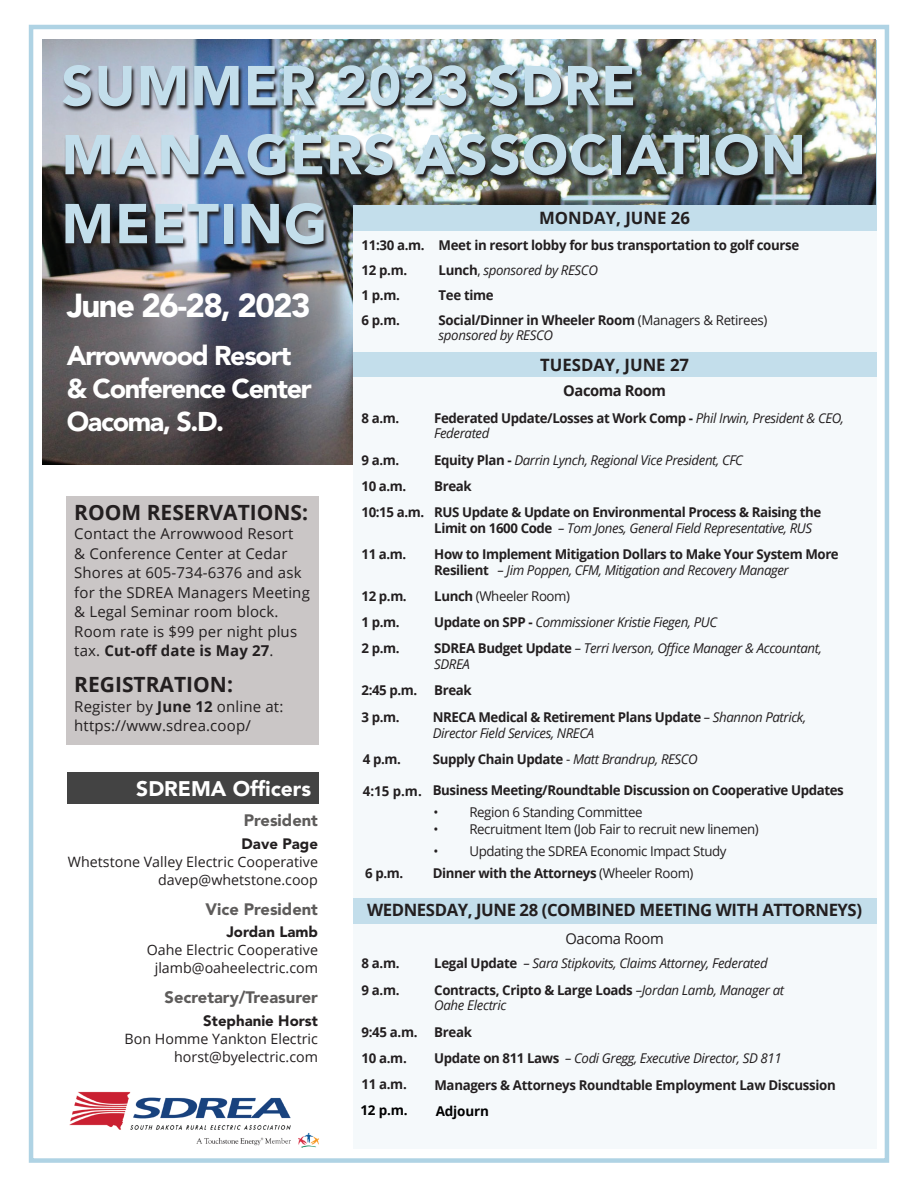
<style>
.page{position:relative;width:918px;height:1188px;background:#fff}
.page>*{position:absolute;margin:0;border:0;box-sizing:border-box;transform-origin:0 0}
.t1{font:900 55.5px/69px "Avenir LT Pro";letter-spacing:.02em;color:#c3deeb}
.t2{font:900 33px "Avenir LT Pro";letter-spacing:-.05em;color:#fff}
.t3{font:900 27px/33px "Avenir LT Pro";letter-spacing:-.05em;color:#fff}
.t4{font:700 21px "Open Sans";color:#231f20}
.t5{font:900 21px "Avenir LT Pro";color:#fff}
.t6{font:700 16.95px "Open Sans";letter-spacing:-.025em;color:#231f20}
.t7{font:700 16.95px "Open Sans";color:#231f20}
.t8{font:900 16.5px "Avenir LT Pro";color:#5e5c5b}
.t9{font:15px/19.5px "Open Sans";letter-spacing:.01em;color:#231f20}
.t10{font:900 15px "Avenir LT Pro";color:#231f20}
.t11{font:700 15px "Open Sans";letter-spacing:-.03em;color:#231f20}
.t12{font:15px "Open Sans";letter-spacing:-.025em;color:#231f20}
.t13{font:14.25px/18px "Open Sans";color:#231f20;text-align:right}
.t14{font:700 13.5px/15.8px "Open Sans";letter-spacing:-.03em;color:#231f20}
.t15{font:italic 13.5px/15.8px "Open Sans";letter-spacing:-.03em;color:#231f20}
.t16{font:13.5px/22.4px "Open Sans";letter-spacing:-.03em;color:#231f20}
.t17{font:700 13.5px "Open Sans";letter-spacing:-.01em;color:#000}
.s1{font-weight:700;font-style:normal}
.s2{font-style:normal}
.s3{font-weight:700}
.s4{font-weight:400}
.s5{font-weight:400;font-style:italic}
</style>
<div class="page">
<div style="left:29px;top:25px;width:860px;height:1138px;border:4px solid #afd3e4"></div>
<img style="left:43px;top:40px;width:833px;height:424px">
<div style="left:353px;top:231px;width:523px;height:123px;background:#f5f9fb"></div>
<div style="left:67px;top:772px;width:252px;height:32px;background:#434343"></div>
<img style="left:62px;top:65px;width:744px;height:185px">
<img style="left:69px;top:1091px;width:250px;height:57px">
<div style="left:353px;top:376px;width:523px;height:522px;background:#f5f9fb"></div>
<div style="left:353px;top:923px;width:523px;height:225px;background:#f5f9fb"></div>
<div style="left:67px;top:496px;width:252px;height:249px;background:#cac6c6"></div>
<div style="left:353px;top:898px;width:523px;height:25px;background:#c3deeb"></div>
<div style="left:353px;top:353px;width:523px;height:24px;background:#c3deeb"></div>
<div style="left:353px;top:206px;width:523px;height:25px;background:#c3deeb"></div>
<h1 class="t1" style="left:62px;top:52px;width:746px">SUMMER 2023 SDRE<br>MANAGERS ASSOCIATION<br>MEETING</h1>
<p class="t7" style="left:539px;top:206px;width:152px">MONDAY, JUNE 26</p>
<p class="t14" style="left:362px;top:233px;width:439px;line-height:24.8px">11:30 a.m. Meet in resort lobby for bus transportation to golf course<br>12 p.m.</p>
<p class="t15" style="left:439px;top:262px;width:161px"><span class="s1">Lunch</span><span class="s2">,</span> sponsored by RESCO</p>
<h2 class="t2" style="left:67px;top:285px;width:245px">June 26-28, 2023</h2>
<h3 class="t3" style="left:67px;top:339px;width:247px">Arrowwood Resort &amp; Conference Center<br>Oacoma, S.D.</h3>
<h3 class="t4" style="left:74px;top:497px;width:235px">ROOM RESERVATIONS:</h3>
<p class="t9" style="left:74px;top:524px;width:237px">Contact the Arrowwood Resort<br>&amp; Conference Center at Cedar<br>Shores at 605-734-6376 and ask for the SDREA Managers Meeting &amp; Legal Seminar room block.<br>Room rate is $99 per night plus tax. <span class="s3">Cut-off date is May 27</span>.</p>
<h3 class="t4" style="left:74px;top:670px;width:160px">REGISTRATION:</h3>
<p class="t9" style="left:74px;top:696px;width:211px">Register by <span class="s3">June 12</span> online at: https://www.sdrea.coop/</p>
<h3 class="t5" style="left:136px;top:776px;width:176px">SDREMA Officers</h3>
<p class="t8" style="left:244px;top:810px;width:76px">President</p>
<p class="t10" style="left:242px;top:834px;width:78px">Dave Page</p>
<p class="t13" style="left:68px;top:852px;width:252px">Whetstone Valley Electric Cooperative davep@whetstone.coop</p>
<p class="t8" style="left:205px;top:899px;width:114px">Vice President</p>
<p class="t10" style="left:226px;top:923px;width:93px">Jordan Lamb</p>
<p class="t13" style="left:147px;top:941px;width:173px;text-align:center">Oahe Electric Cooperative jlamb@oaheelectric.com</p>
<p class="t8" style="left:165px;top:987px;width:155px">Secretary/Treasurer</p>
<p class="t10" style="left:203px;top:1011px;width:116px">Stephanie Horst</p>
<p class="t13" style="left:125px;top:1029px;width:195px">Bon Homme Yankton Electric horst@byelectric.com</p>
<p class="t14" style="left:362px;top:287px;width:40px">1 p.m.</p>
<p class="t14" style="left:439px;top:287px;width:57px">Tee time</p>
<p class="t14" style="left:362px;top:312px;width:40px">6 p.m.</p>
<p class="t14" style="left:439px;top:312px;width:330px">Social/Dinner in Wheeler Room <span class="s4">(Managers &amp; Retirees) </span><span class="s5">sponsored by RESCO</span></p>
<p class="t7" style="left:540px;top:353px;width:151px">TUESDAY, JUNE 27</p>
<p class="t14" style="left:362px;top:409px;width:39px">8 a.m.</p>
<p class="t14" style="left:362px;top:451px;width:39px">9 a.m.</p>
<p class="t11" style="left:563px;top:380px;width:104px">Oacoma Room</p>
<p class="t14" style="left:434px;top:409px;width:411px">Federated Update/Losses at Work Comp - <span class="s5">Phil Irwin, President &amp; CEO,<br>Federated</span></p>
<p class="t15" style="left:434px;top:451px;width:310px"><span class="s1">Equity Plan -</span> Darrin Lynch, Regional Vice President, CFC</p>
<p class="t14" style="left:362px;top:472px;width:461px;line-height:26.2px;text-indent:73px">Break<br>10:15 a.m. RUS Update &amp; Update on Environmental Process &amp; Raising the</p>
<p class="t15" style="left:434px;top:520px;width:379px"><span class="s1">Limit on 1600 Code</span> – Tom Jones, General Field Representative, RUS</p>
<p class="t14" style="left:362px;top:546px;width:46px">11 a.m.</p>
<p class="t14" style="left:434px;top:546px;width:406px">How to Implement Mitigation Dollars to Make Your System More<br>Resilient <span class="s5">– Jim Poppen, CFM, Mitigation and Recovery Manager</span></p>
<p class="t14" style="left:362px;top:588px;width:47px">12 p.m.</p>
<p class="t16" style="left:434px;top:585px;width:137px"><span class="s3">Lunch</span> (Wheeler Room)</p>
<p class="t14" style="left:362px;top:614px;width:40px">1 p.m.</p>
<p class="t15" style="left:434px;top:614px;width:285px"><span class="s1">Update on SPP -</span> Commissioner Kristie Fiegen, PUC</p>
<p class="t14" style="left:362px;top:640px;width:40px">2 p.m.</p>
<p class="t15" style="left:434px;top:640px;width:389px"><span class="s1">SDREA Budget Update</span> – Terri Iverson, Office Manager &amp; Accountant,<br>SDREA</p>
<p class="t14" style="left:362px;top:682px;width:57px">2:45 p.m.</p>
<p class="t14" style="left:434px;top:682px;width:39px">Break</p>
<p class="t14" style="left:362px;top:709px;width:40px">3 p.m.</p>
<p class="t15" style="left:433px;top:709px;width:375px"><span class="s1">NRECA Medical &amp; Retirement Plans Update</span> – Shannon Patrick,<br>Director Field Services, NRECA</p>
<p class="t15" style="left:433px;top:751px;width:267px"><span class="s1">Supply Chain Update</span> <span class="s2">-</span> Matt Brandrup, RESCO</p>
<p class="t14" style="left:433px;top:782px;width:413px">Business Meeting/Roundtable Discussion on Cooperative Updates</p>
<p class="t16" style="left:433px;top:800px;width:211px">• Region 6 Standing Committee</p>
<p class="t16" style="left:433px;top:817px;width:327px">• Recruitment Item (Job Fair to recruit new linemen)</p>
<p class="t16" style="left:433px;top:840px;width:295px">• Updating the SDREA Economic Impact Study<br><span class="s3">Dinner with the Attorneys</span> (Wheeler Room)</p>
<p class="t14" style="left:362px;top:478px;width:46px">10 a.m.</p>
<p class="t6" style="left:367px;top:898px;width:496px">WEDNESDAY, JUNE 28 (COMBINED MEETING WITH ATTORNEYS)</p>
<p class="t12" style="left:565px;top:928px;width:100px">Oacoma Room</p>
<p class="t14" style="left:362px;top:955px;width:40px">8 a.m.</p>
<p class="t15" style="left:434px;top:955px;width:335px"><span class="s1">Legal Update</span> – Sara Stipkovits, Claims Attorney, Federated</p>
<p class="t14" style="left:362px;top:982px;width:40px">9 a.m.</p>
<p class="t15" style="left:434px;top:981px;width:351px"><span class="s1">Contracts, Cripto &amp; Large Loads</span> –Jordan Lamb, Manager at<br>Oahe Electric</p>
<p class="t14" style="left:362px;top:1018px;width:112px;line-height:26.2px">9:45 a.m. Break<br>10 a.m.</p>
<p class="t15" style="left:434px;top:1050px;width:349px"><span class="s1">Update on 811 Laws</span> – Codi Gregg, Executive Director, SD 811</p>
<p class="t17" style="left:360px;top:1101px;width:49px">12 p.m.</p>
<p class="t14" style="left:434px;top:1077px;width:403px">Managers &amp; Attorneys Roundtable Employment Law Discussion</p>
<p class="t17" style="left:436px;top:1102px;width:55px">Adjourn</p>
</div>
